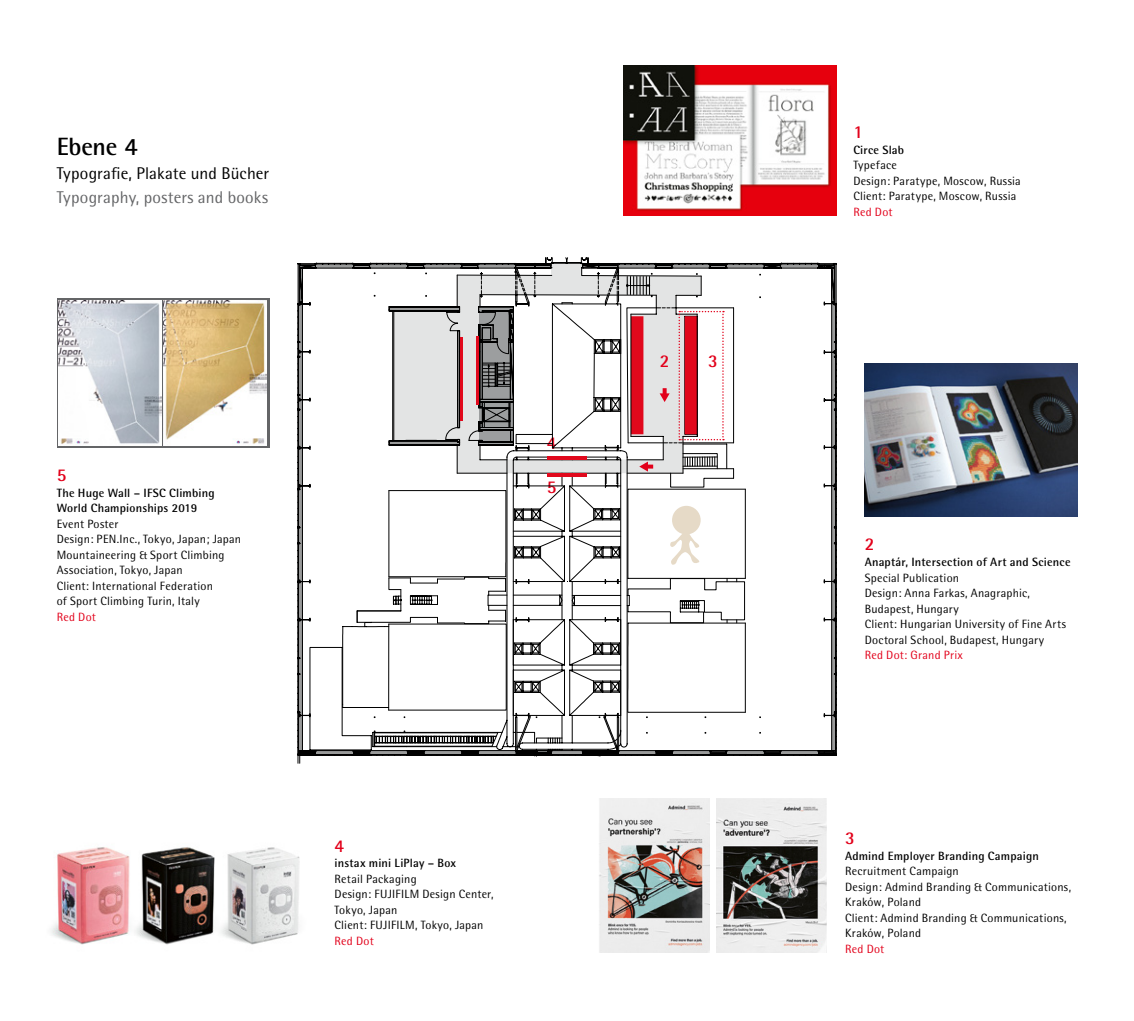
<style>
.page{position:relative;width:1134px;height:1021px;background:#fff}
.page>*{position:absolute;margin:0;border:0;box-sizing:border-box;transform-origin:0 0}
.t1{font:700 25px "Rotis Semi Sans";letter-spacing:-.01em;color:#000}
.t2{font:700 18px "Rotis Semi Sans";color:#e2001a}
.t3{font:17px "Rotis Semi Sans";letter-spacing:.005em;color:#000}
.t4{font:17px "Rotis Semi Sans";letter-spacing:.015em;color:#646567}
.t5{font:12px/15.6px "Rotis Semi Sans";letter-spacing:.02em;color:#000}
.t6{font:700 12px "Rotis Semi Sans";letter-spacing:.015em;color:#000}
.t7{font:12px "Rotis Semi Sans";letter-spacing:.02em;color:#e2001a}
</style>
<div class="page">
<svg style="left:57px;top:298px;width:212px;height:149px;fill:#646567"></svg>
<img style="left:59px;top:300px;width:103px;height:145px">
<img style="left:164px;top:300px;width:103px;height:145px">
<img style="left:51px;top:847px;width:249px;height:98px">
<img style="left:599px;top:798px;width:110px;height:154px">
<img style="left:716px;top:798px;width:111px;height:154px">
<img style="left:865px;top:363px;width:212px;height:153px">
<img style="left:624px;top:65px;width:212px;height:150px">
<svg style="left:297px;top:257px;width:540px;height:499px"></svg>
<p class="t1" style="left:57px;top:131px;width:83px">Ebene 4</p>
<p class="t3" style="left:57px;top:163px;width:214px">Typografie, Plakate und Bücher</p>
<p class="t4" style="left:57px;top:187px;width:213px">Typography, posters and books</p>
<p class="t2" style="left:57px;top:464px;width:11px">5</p>
<p class="t6" style="left:57px;top:485px;width:159px">The Huge Wall – IFSC Climbing</p>
<p class="t6" style="left:57px;top:500px;width:142px">World Championships 2019</p>
<p class="t5" style="left:57px;top:515px;width:63px">Event Poster</p>
<p class="t5" style="left:57px;top:531px;width:186px">Design: PEN.Inc., Tokyo, Japan; Japan<br>Mountaineering &amp; Sport Climbing</p>
<p class="t5" style="left:57px;top:562px;width:128px">Association, Tokyo, Japan</p>
<p class="t5" style="left:57px;top:577px;width:158px">Client: International Federation</p>
<p class="t5" style="left:57px;top:593px;width:145px">of Sport Climbing Turin, Italy</p>
<p class="t7" style="left:57px;top:609px;width:41px">Red Dot</p>
<p class="t2" style="left:547px;top:431px;width:11px">4</p>
<p class="t2" style="left:547px;top:476px;width:11px">5</p>
<p class="t2" style="left:334px;top:834px;width:11px">4</p>
<p class="t6" style="left:334px;top:855px;width:123px">instax mini LiPlay – Box</p>
<p class="t5" style="left:334px;top:870px;width:84px">Retail Packaging</p>
<p class="t5" style="left:334px;top:886px;width:160px">Design: FUJIFILM Design Center,</p>
<p class="t5" style="left:334px;top:901px;width:64px">Tokyo, Japan</p>
<p class="t5" style="left:334px;top:917px;width:150px">Client: FUJIFILM, Tokyo, Japan</p>
<p class="t7" style="left:334px;top:933px;width:41px">Red Dot</p>
<p class="t2" style="left:660px;top:349px;width:11px">2</p>
<p class="t2" style="left:708px;top:349px;width:11px">3</p>
<p class="t2" style="left:853px;top:121px;width:11px">1</p>
<p class="t6" style="left:853px;top:142px;width:52px">Circe Slab</p>
<p class="t5" style="left:853px;top:157px;width:45px">Typeface</p>
<p class="t5" style="left:853px;top:172px;width:169px">Design: Paratype, Moscow, Russia</p>
<p class="t5" style="left:853px;top:188px;width:164px">Client: Paratype, Moscow, Russia</p>
<p class="t7" style="left:853px;top:204px;width:41px">Red Dot</p>
<p class="t2" style="left:865px;top:533px;width:11px">2</p>
<p class="t6" style="left:865px;top:554px;width:207px">Anaptár, Intersection of Art and Science</p>
<p class="t5" style="left:865px;top:569px;width:96px">Special Publication</p>
<p class="t5" style="left:865px;top:585px;width:167px">Design: Anna Farkas, Anagraphic,</p>
<p class="t5" style="left:865px;top:600px;width:96px">Budapest, Hungary</p>
<p class="t5" style="left:865px;top:616px;width:203px">Client: Hungarian University of Fine Arts<br>Doctoral School, Budapest, Hungary</p>
<p class="t7" style="left:865px;top:648px;width:100px">Red Dot: Grand Prix</p>
<p class="t2" style="left:845px;top:827px;width:11px">3</p>
<p class="t6" style="left:845px;top:848px;width:195px">Admind Employer Branding Campaign</p>
<p class="t5" style="left:845px;top:863px;width:115px">Recruitment Campaign</p>
<p class="t5" style="left:845px;top:878px;width:228px">Design: Admind Branding &amp; Communications,<br>Kraków, Poland</p>
<p class="t5" style="left:845px;top:909px;width:223px">Client: Admind Branding &amp; Communications,<br>Kraków, Poland</p>
<p class="t7" style="left:845px;top:941px;width:41px">Red Dot</p>
</div>
